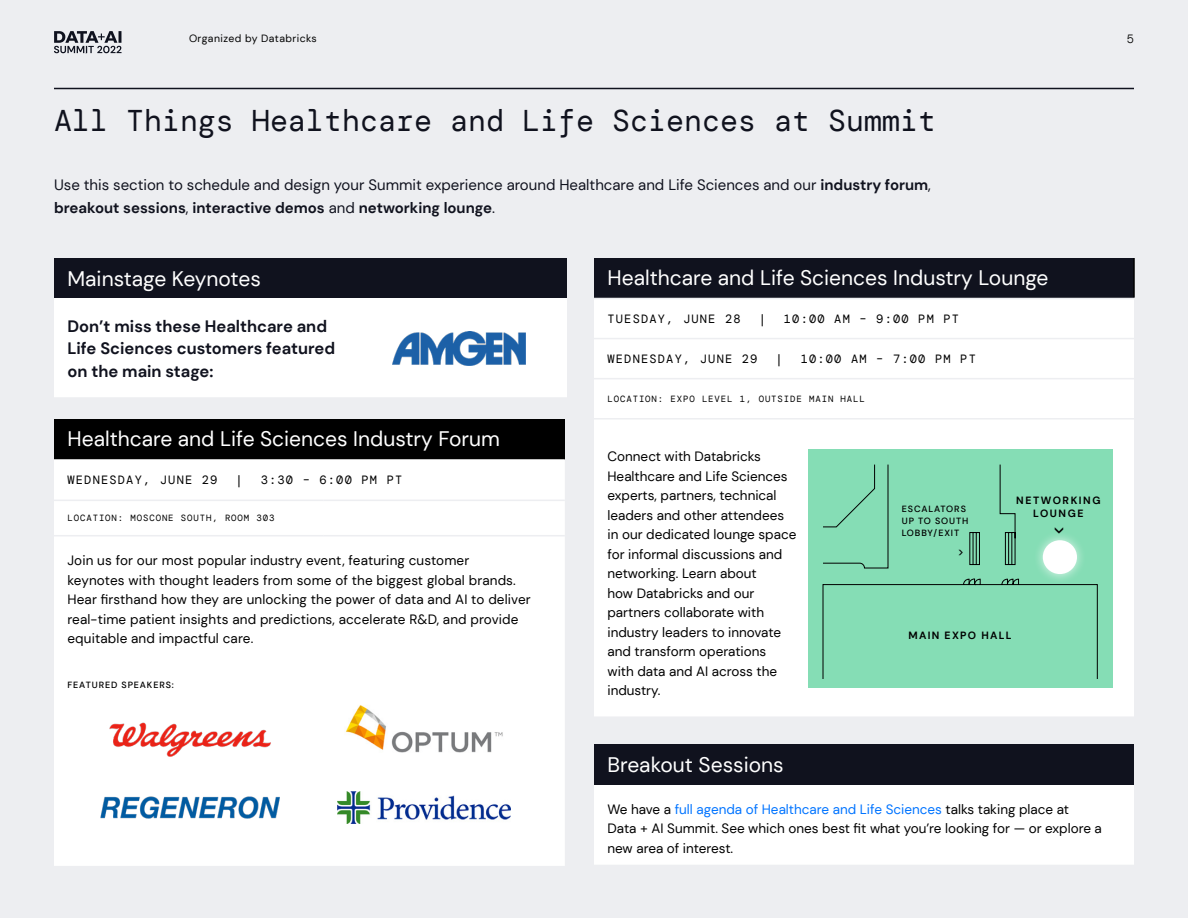
<style>
.page{position:relative;width:1188px;height:918px;background:#edeef1}
.page>*{position:absolute;margin:0;border:0;box-sizing:border-box;transform-origin:0 0}
.t1{font:30px "DM Mono";color:#10121e}
.t2{font:21px "DM Sans";color:#fff}
.t3{font:700 16.5px/22.5px "DM Sans";color:#10121e}
.t4{font:500 15.3px "DM Mono";color:#000}
.t5{font:15px/22.5px "DM Sans";color:#10121e}
.t6{font:13.5px/19.5px "DM Sans";color:#000}
.t7{font:12px "DM Mono";letter-spacing:.1em;color:#000}
.t8{font:300 12px "DM Mono";color:#000}
.t9{font:10.5px "DM Sans";letter-spacing:.04em;color:#000}
.t10{font:700 10.5px/13.5px "DM Sans";letter-spacing:.15em;color:#000;text-align:center}
.t11{font:700 10.5px "DM Sans";letter-spacing:.125em;color:#000}
.t12{font:9px "DM Mono";letter-spacing:.1em;color:#000}
.t13{font:500 9px/12px "DM Sans";letter-spacing:.1em;color:#000}
.s1{font-weight:700}
.s2{color:#0074ff}
</style>
<div class="page">
<hr style="left:54px;top:88px;width:1080px;height:1px;background:#10121e">
<div style="left:54px;top:258px;width:513px;height:40px;background:#10121e"></div>
<div style="left:54px;top:298px;width:513px;height:100px;background:#fff"></div>
<hr style="left:54px;top:397px;width:513px;height:2px;background:#edeef1">
<div style="left:594px;top:744px;width:540px;height:41px;background:#10121e"></div>
<div style="left:594px;top:785px;width:540px;height:80px;background:#fff"></div>
<div style="left:54px;top:419px;width:511px;height:40px;background:#000"></div>
<div style="left:54px;top:459px;width:511px;height:407px;background:#fff"></div>
<hr style="left:54px;top:500px;width:269px;height:1px;background:#edeef1">
<hr style="left:323px;top:500px;width:242px;height:1px;background:#edeef1">
<hr style="left:54px;top:535px;width:269px;height:1px;background:#edeef1">
<hr style="left:323px;top:535px;width:242px;height:1px;background:#edeef1">
<div style="left:594px;top:258px;width:540px;height:40px;background:#10121e"></div>
<div style="left:594px;top:299px;width:540px;height:417px;background:#fff"></div>
<hr style="left:1133px;top:258px;width:2px;height:40px;background:#000">
<hr style="left:594px;top:418px;width:540px;height:2px;background:#edeef1">
<hr style="left:594px;top:338px;width:540px;height:1px;background:#edeef1">
<hr style="left:594px;top:378px;width:540px;height:1px;background:#edeef1">
<div style="left:808px;top:450px;width:304px;height:238px;background:#85ddb5"></div>
<svg style="left:823px;top:464px;width:275px;height:215px"></svg>
<div style="left:1033px;top:530px;width:54px;height:54px;background:#fff;opacity:.75"></div>
<div style="left:1043px;top:540px;width:34px;height:34px;background:#fff;border-radius:50%"></div>
<svg style="left:969px;top:579px;width:6px;height:6px"></svg>
<img style="left:393px;top:332px;width:133px;height:34px">
<img style="left:106px;top:716px;width:167px;height:46px">
<img style="left:100px;top:796px;width:179px;height:22px">
<img style="left:345px;top:698px;width:158px;height:75px">
<img style="left:338px;top:792px;width:172px;height:31px">
<svg style="left:54px;top:31px;width:68px;height:22px"></svg>
<svg style="left:959px;top:550px;width:4px;height:6px"></svg>
<p class="t9" style="left:189px;top:31px;width:129px">Organized by Databricks</p>
<p class="t8" style="left:1127px;top:31px;width:9px">5</p>
<h1 class="t1" style="left:54px;top:102px;width:884px">All Things Healthcare and Life Sciences at Summit</h1>
<p class="t5" style="left:54px;top:174px;width:878px">Use this section to schedule and design your Summit experience around Healthcare and Life Sciences and our <span class="s1">industry forum</span>, <span class="s1">breakout sessions</span>, <span class="s1">interactive demos</span> and <span class="s1">networking lounge</span>.</p>
<h2 class="t2" style="left:68px;top:265px;width:195px">Mainstage Keynotes</h2>
<p class="t3" style="left:68px;top:314px;width:269px">Don’t miss these Healthcare and<br>Life Sciences customers featured on the main stage:</p>
<h2 class="t2" style="left:68px;top:426px;width:434px">Healthcare and Life Sciences Industry Forum</h2>
<p class="t7" style="left:68px;top:472px;width:152px">WEDNESDAY, JUNE 29</p>
<p class="t7" style="left:236px;top:472px;width:9px">|</p>
<p class="t7" style="left:261px;top:472px;width:143px">3:30 – 6:00 PM PT</p>
<p class="t12" style="left:68px;top:512px;width:209px">LOCATION: MOSCONE SOUTH, ROOM 303</p>
<p class="t6" style="left:68px;top:551px;width:465px">Join us for our most popular industry event, featuring customer<br>keynotes with thought leaders from some of the biggest global brands.<br>Hear firsthand how they are unlocking the power of data and AI to deliver real-time patient insights and predictions, accelerate R&amp;D, and provide equitable and impactful care.</p>
<p class="t13" style="left:68px;top:679px;width:108px">FEATURED SPEAKERS:</p>
<h2 class="t2" style="left:608px;top:265px;width:443px">Healthcare and Life Sciences Industry Lounge</h2>
<p class="t7" style="left:608px;top:311px;width:135px">TUESDAY, JUNE 28</p>
<p class="t7" style="left:759px;top:311px;width:9px">|</p>
<p class="t7" style="left:784px;top:311px;width:177px">10:00 AM – 9:00 PM PT</p>
<p class="t7" style="left:608px;top:351px;width:151px">WEDNESDAY, JUNE 29</p>
<p class="t7" style="left:776px;top:351px;width:9px">|</p>
<p class="t7" style="left:801px;top:351px;width:177px">10:00 AM – 7:00 PM PT</p>
<p class="t12" style="left:608px;top:393px;width:259px">LOCATION: EXPO LEVEL 1, OUTSIDE MAIN HALL</p>
<p class="t6" style="left:608px;top:447px;width:190px">Connect with Databricks<br>Healthcare and Life Sciences experts, partners, technical leaders and other attendees in our dedicated lounge space for informal discussions and networking. Learn about<br>how Databricks and our partners collaborate with industry leaders to innovate and transform operations<br>with data and AI across the industry.</p>
<p class="t13" style="left:902px;top:503px;width:68px">ESCALATORS<br>UP TO SOUTH<br>LOBBY/EXIT</p>
<p class="t10" style="left:1016px;top:493px;width:86px">NETWORKING<br>LOUNGE</p>
<p class="t4" style="left:1050px;top:535px;width:11px;rotate:-90deg">&lt;</p>
<p class="t11" style="left:909px;top:629px;width:105px">MAIN EXPO HALL</p>
<h2 class="t2" style="left:608px;top:751px;width:178px">Breakout Sessions</h2>
<p class="t6" style="left:608px;top:799px;width:496px">We have a <span class="s2">full agenda of Healthcare and Life Sciences</span> talks taking place at<br>Data + AI Summit. See which ones best fit what you’re looking for — or explore a new area of interest.</p>
</div>
